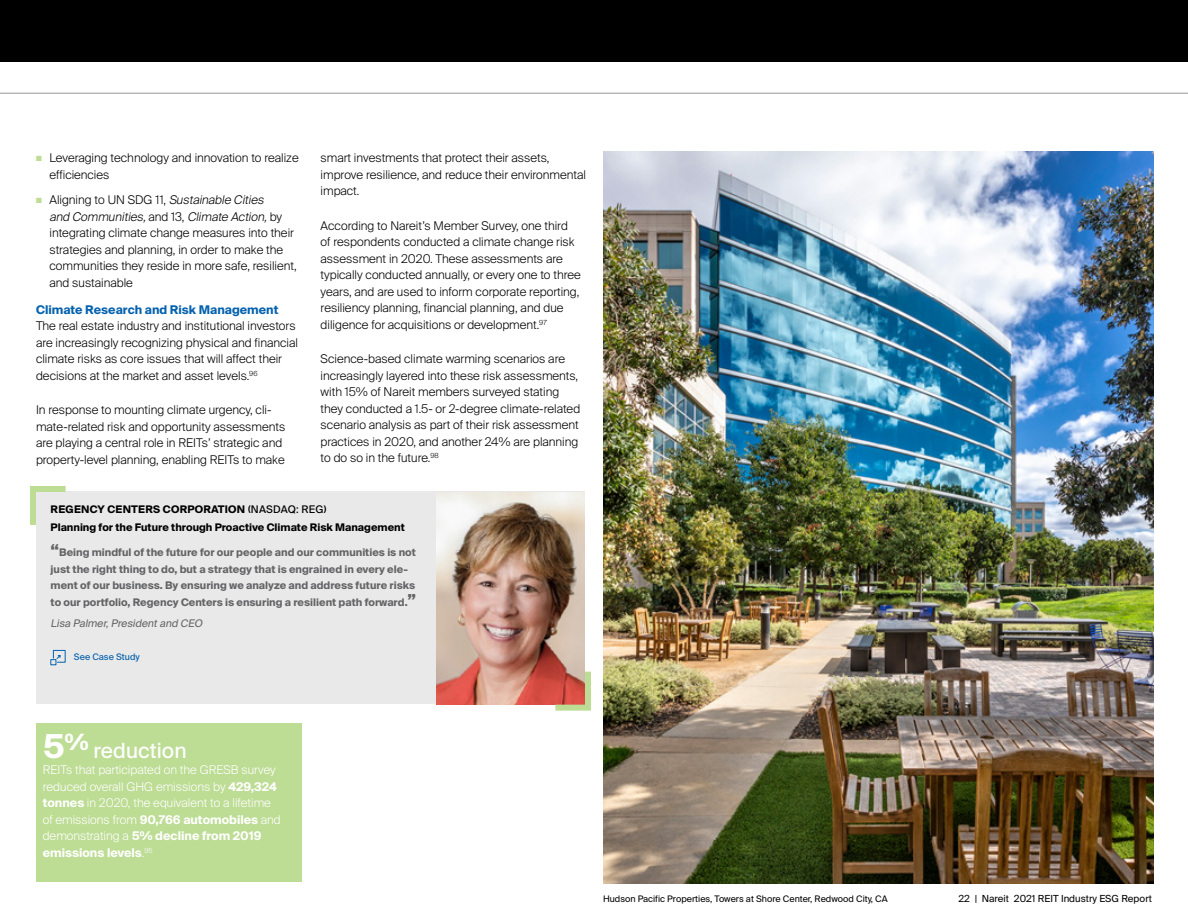
<style>
.page{position:relative;width:1188px;height:918px;background:#fff}
.page>*{position:absolute;margin:0;border:0;box-sizing:border-box;transform-origin:0 0}
.Text{font:21px "Suisse Intl";color:#fff}
.Text-2{font:300 12px/16.5px "Suisse Intl";color:#000}
.Text_w_Bullets{font:300 12px/16.5px "Suisse Intl";color:#000}
.Text-3{font:300 12px/16.5px "Suisse Intl";color:#fff}
.Subhead{font:700 12px "Suisse Intl";color:#0562af}
.CS_Teaser_Quote{font:700 10.5px/16.5px "Suisse Intl";color:#636466}
.CS_Teaser_Title{font:700 10.5px "Suisse Intl";color:#000}
.CS_Teaser_Corp_Name{font:700 10.5px "Suisse Intl";letter-spacing:.02em;color:#000}
.Paragraph_Style_1{font:italic 10.5px "Suisse Intl";color:#636466}
.t1{font:9.75px "Suisse Intl";color:#000}
.Photo_Caption_Member{font:9px "Suisse Intl";color:#000}
.t2{font:9px "Suisse Intl";color:#0562af}
.s1{color:#bddc94}
.s2{font-style:italic}
.s3{font-weight:400}
.s4{font-size:16.5px}
.s5{font-weight:700;font-size:33px}
.s6{font-weight:700}
</style>
<div class="page">
<div style="left:0;top:0;width:1188px;height:62px;background:#000"></div>
<img style="left:603px;top:152px;width:550px;height:731px">
<div style="left:36px;top:723px;width:266px;height:159px;background:#bddc94"></div>
<div style="left:36px;top:492px;width:548px;height:212px;background:#eae9e9"></div>
<img style="left:436px;top:492px;width:149px;height:213px">
<svg style="left:30px;top:486px;width:42px;height:39px"></svg>
<svg style="left:549px;top:666px;width:42px;height:45px;background:#ca7e66"></svg>
<hr style="left:0;top:93px;width:1188px;height:1px;background:#989897">
<svg style="left:50px;top:650px;width:16px;height:15px"></svg>
<p class="Text_w_Bullets" style="left:50px;top:150px;width:251px;text-indent:-14px"><span class="s1">■</span> Leveraging technology and innovation to realize efficiencies</p>
<p class="Text_w_Bullets" style="left:50px;top:192px;width:249px;text-indent:-14px"><span class="s1">■</span> A l i g n i n g t o U N S D G 1 1 , <span class="s2">Sustainable Cities<br>and Communities,</span>a n d 1 3 , <span class="s2">Climate Action,</span>b y integrating climate change measures into their strategies and planning, in order to make the communities they reside in more safe, resilient, and sustainable</p>
<p class="Subhead" style="left:36px;top:303px;width:244px">Climate Research and Risk Management</p>
<p class="Text-2" style="left:36px;top:318px;width:264px">The real estate industry and institutional investors are increasingly recognizing physical and financial climate risks as core issues that will affect their decisions at the market and asset levels.<sup>96</sup></p>
<p class="Text-2" style="left:36px;top:402px;width:251px">In response to mounting climate urgency, cli&shy;mate-related risk and opportunity assessments are playing a central role in REITs’ strategic and property-level planning, enabling REITs to make</p>
<p class="Text-2" style="left:321px;top:150px;width:267px">smart investments that protect their assets, improve resilience, and reduce their environmental impact.</p>
<p class="Text-2" style="left:321px;top:217px;width:262px">According to Nareit’s Member Survey, one third<br>of respondents conducted a climate change risk assessment in 2020. These assessments are typically conducted annually, or every one to three years, and are used to inform corporate reporting, resiliency planning, financial planning, and due diligence for acquisitions or development.<sup>97</sup></p>
<p class="Text-2" style="left:321px;top:351px;width:261px">Science-based climate warming scenarios are increasingly layered into these risk assessments, with 15% of Nareit members surveyed stating they conducted a 1.5- or 2-degree climate-related scenario analysis as part of their risk assessment practices in 2020, and another 24% are planning to do so in the future.<sup>98</sup></p>
<p class="CS_Teaser_Corp_Name" style="left:51px;top:503px;width:277px">REGENCY CENTERS CORPORATION <span class="s3">(NASDAQ: REG)</span></p>
<p class="CS_Teaser_Title" style="left:51px;top:521px;width:356px">Planning for the Future through Proactive Climate Risk Management</p>
<p class="CS_Teaser_Quote" style="left:51px;top:544px;width:367px"><span class="s4">“</span>Being mindful of the future for our people and our communities is not just the right thing to do, but a strategy that is engrained in every ele&shy;ment of our business. By ensuring we analyze and address future risks to our portfolio, Regency Centers is ensuring a resilient path forward.<span class="s4">”</span></p>
<p class="Paragraph_Style_1" style="left:51px;top:617px;width:156px">Lisa Palmer,Presidentand CEO</p>
<p class="t2" style="left:74px;top:652px;width:68px">See Case Study</p>
<p class="Text" style="left:43px;top:738px;width:145px"><span class="s5">5</span><sup>%</sup> reduction</p>
<p class="Text-3" style="left:43px;top:762px;width:240px">REITs that participated on the GRESB survey reduced overall GHG emissions by <span class="s6">429,324 tonnes</span> in 2020, the equivalent to a lifetime of emissions from <span class="s6">90,766 automobiles</span> and demonstrating a <span class="s6">5% decline from 2019 emissions levels</span>.<sup>95</sup></p>
<p class="Photo_Caption_Member" style="left:603px;top:893px;width:286px">Hudson Pacific Properties, Towers at Shore Center, Redwood City, CA</p>
<p class="t1" style="left:959px;top:892px;width:195px">22 | Nareit 2021 REIT Industry ESG Report</p>
</div>
